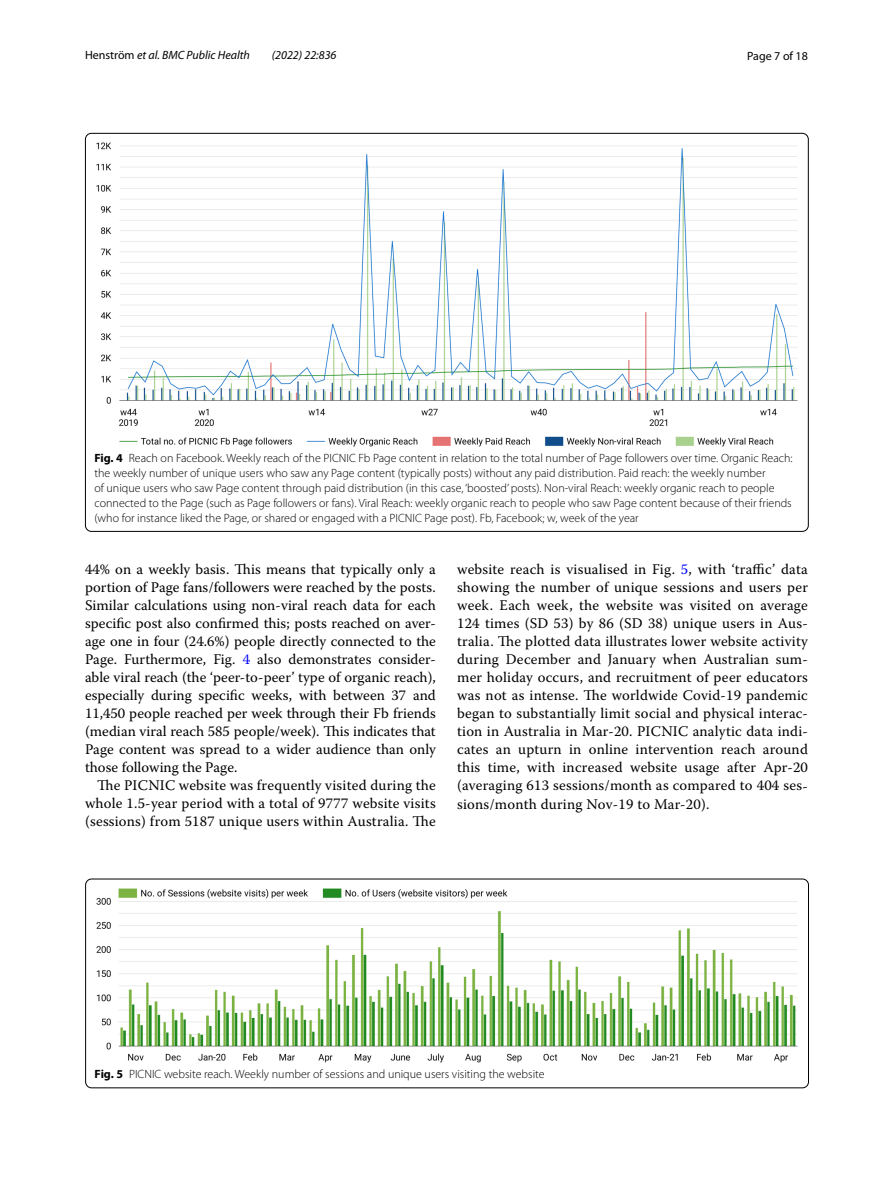
<style>
.page{position:relative;width:893px;height:1187px;background:#fff}
.page>*{position:absolute;margin:0;border:0;box-sizing:border-box;transform-origin:0 0}
.t1{font:14.7px/18px "Warnock Pro";letter-spacing:.015em;color:#000;text-align:justify}
.t2{font:300 12px/15px "Myriad Pro";color:#000}
.t3{font:italic 12px "Myriad Pro";color:#000}
.t4{font:12px "Myriad Pro";color:#000}
.s1{font-style:normal}
.s2{font-weight:700}
.s3{color:#00f}
</style>
<div class="page">
<img style="left:97px;top:142px;width:700px;height:304px">
<img style="left:97px;top:888px;width:700px;height:174px">
<div style="left:85px;top:878px;width:724px;height:209px;border:1px solid #000;border-radius:6px"></div>
<p class="t3" style="left:85px;top:48px;width:166px"><span class="s1">Henström</span> et al. BMC Public Health</p>
<p class="t3" style="left:272px;top:48px;width:66px">(2022) 22:836</p>
<p class="t4" style="left:747px;top:48px;width:62px">Page 7 of 18</p>
<p class="t2" style="left:94px;top:450px;width:700px"><span class="s2">Fig. 4</span> Reach on Facebook. Weekly reach of the PICNIC Fb Page content in relation to the total number of Page followers over time. Organic Reach: the weekly number of unique users who saw any Page content (typically posts) without any paid distribution. Paid reach: the weekly number<br>of unique users who saw Page content through paid distribution (in this case, ‘boosted’ posts). Non-viral Reach: weekly organic reach to people connected to the Page (such as Page followers or fans). Viral Reach: weekly organic reach to people who saw Page content because of their friends (who for instance liked the Page, or shared or engaged with a PICNIC Page post). Fb, Facebook; w, week of the year</p>
<p class="t1" style="left:85px;top:560px;width:352px">44% on a weekly basis. This means that typically only a portion of Page fans/followers were reached by the posts.<br>Similar calculations using non-viral reach data for each specific post also confirmed this; posts reached on aver&shy;age one in four (24.6%) people directly connected to the Page. Furthermore, Fig. <span class="s3">4</span> also demonstrates consider&shy;able viral reach (the ‘peer-to-peer’ type of organic reach), especially during specific weeks, with between 37 and 11,450 people reached per week through their Fb friends (median viral reach 585 people/week). This indicates that Page content was spread to a wider audience than only those following the Page.</p>
<p class="t1" style="left:85px;top:776px;width:352px;text-indent:12px">The PICNIC website was frequently visited during the whole 1.5-year period with a total of 9777 website visits (sessions) from 5187 unique users within Australia. The</p>
<p class="t1" style="left:457px;top:560px;width:352px">website reach is visualised in Fig. <span class="s3">5</span>, with ‘traffic’ data showing the number of unique sessions and users per week. Each week, the website was visited on average 124 times (SD 53) by 86 (SD 38) unique users in Aus&shy;tralia. The plotted data illustrates lower website activity during December and January when Australian sum&shy;mer holiday occurs, and recruitment of peer educators was not as intense. The worldwide Covid-19 pandemic began to substantially limit social and physical interac&shy;tion in Australia in Mar-20. PICNIC analytic data indi&shy;cates an upturn in online intervention reach around this time, with increased website usage after Apr-20 (averaging 613 sessions/month as compared to 404 ses&shy;sions/month during Nov-19 to Mar-20).</p>
<p class="t2" style="left:95px;top:1066px;width:452px"><span class="s2">Fig. 5</span> PICNIC website reach. Weekly number of sessions and unique users visiting the website</p>
</div>
